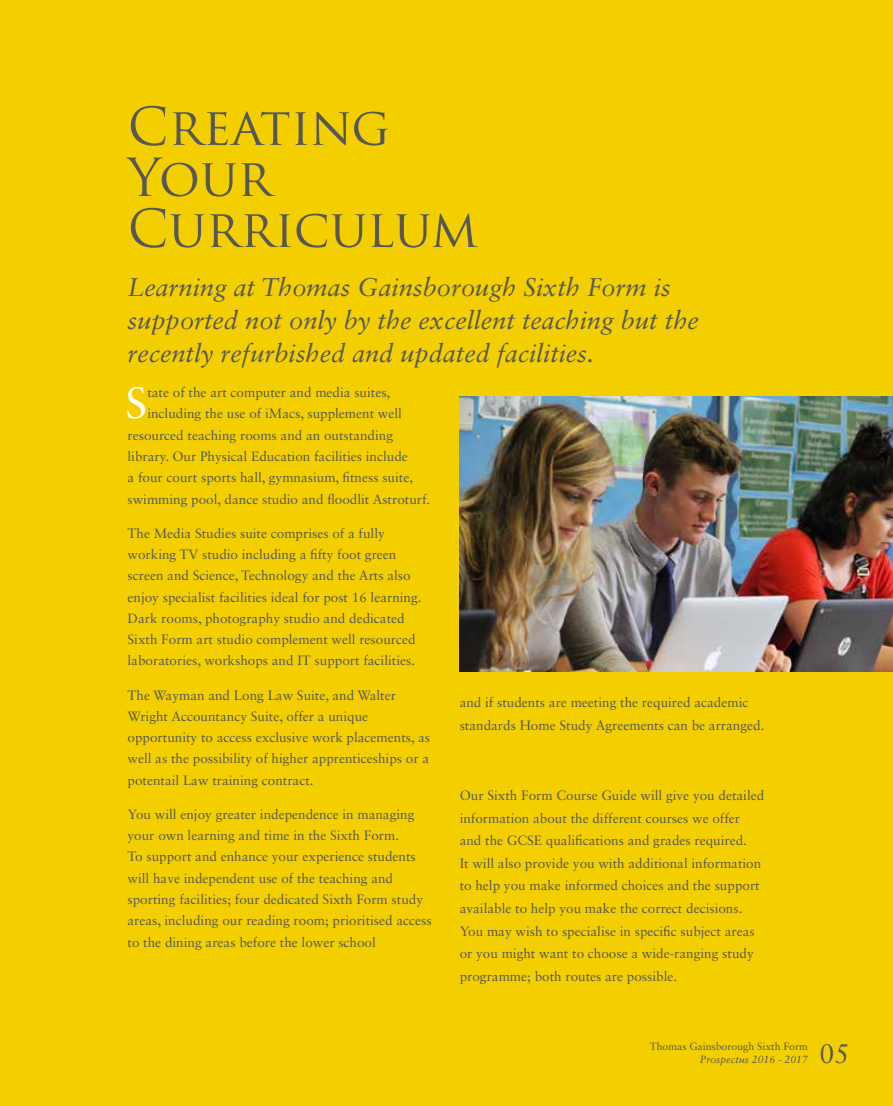
<style>
.page{position:relative;width:893px;height:1106px;background:#f4cf00}
.page>*{position:absolute;margin:0;border:0;box-sizing:border-box;transform-origin:0 0}
.t1{font:51px/51px "Trajan Pro";color:#575756}
.t2{font:43.65px "Sabon LT Std";color:#fff}
.t3{font:27px "Sabon LT Std";color:#575756}
.t4{font:italic 25.5px/33px "Sabon LT Std";color:#575756}
.t5{font:13.5px/21.3px "Sabon LT Std";color:#575756}
.t6{font:10.5px "Sabon LT Std";color:#575756}
.t7{font:italic 10.5px "Sabon LT Std";color:#575756}
</style>
<div class="page">
<img style="left:460px;top:397px;width:433px;height:274px">
<h1 class="t1" style="left:128px;top:100px;width:352px">Creating<br>Your<br>Curriculum</h1>
<h3 class="t4" style="left:128px;top:271px;width:573px">Learning at Thomas Gainsborough Sixth Form is supported not only by the excellent teaching but the recently refurbished and updated facilities.</h3>
<h2 class="t2" style="left:126px;top:377px;width:23px">S</h2>
<p class="t5" style="left:147px;top:382px;width:244px">tate of the art computer and media suites,</p>
<p class="t5" style="left:147px;top:403px;width:256px">including the use of iMacs, supplement well</p>
<p class="t5" style="left:128px;top:424px;width:267px">resourced teaching rooms and an outstanding</p>
<p class="t5" style="left:128px;top:445px;width:282px">library. Our Physical Education facilities include</p>
<p class="t5" style="left:128px;top:467px;width:287px">a four court sports hall, gymnasium, fitness suite,</p>
<p class="t5" style="left:128px;top:488px;width:304px">swimming pool, dance studio and floodlit Astroturf.</p>
<p class="t5" style="left:128px;top:522px;width:296px">The Media Studies suite comprises of a fully working TV studio including a fifty foot green screen and Science, Technology and the Arts also enjoy specialist facilities ideal for post 16 learning.<br>Dark rooms, photography studio and dedicated Sixth Form art studio complement well resourced laboratories, workshops and IT support facilities.</p>
<p class="t5" style="left:128px;top:684px;width:304px">The Wayman and Long Law Suite, and Walter Wright Accountancy Suite, offer a unique opportunity to access exclusive work placements, as well as the possibility of higher apprenticeships or a potentail Law training contract.</p>
<p class="t5" style="left:128px;top:803px;width:306px">You will enjoy greater independence in managing your own learning and time in the Sixth Form.<br>To support and enhance your experience students will have independent use of the teaching and sporting facilities; four dedicated Sixth Form study areas, including our reading room; prioritised access to the dining areas before the lower school</p>
<p class="t5" style="left:460px;top:691px;width:306px;line-height:22.5px">and if students are meeting the required academic standards Home Study Agreements can be arranged.</p>
<p class="t5" style="left:460px;top:784px;width:306px;line-height:22.5px">Our Sixth Form Course Guide will give you detailed information about the different courses we offer and the GCSE qualifications and grades required.<br>It will also provide you with additional information to help you make informed choices and the support available to help you make the correct decisions.<br>You may wish to specialise in specific subject areas or you might want to choose a wide-ranging study programme; both routes are possible.</p>
<p class="t6" style="left:650px;top:1040px;width:160px">Thomas Gainsborough Sixth Form</p>
<p class="t7" style="left:700px;top:1053px;width:109px">Prospectus 2016 - 2017</p>
<h3 class="t3" style="left:819px;top:1037px;width:32px">05</h3>
</div>
